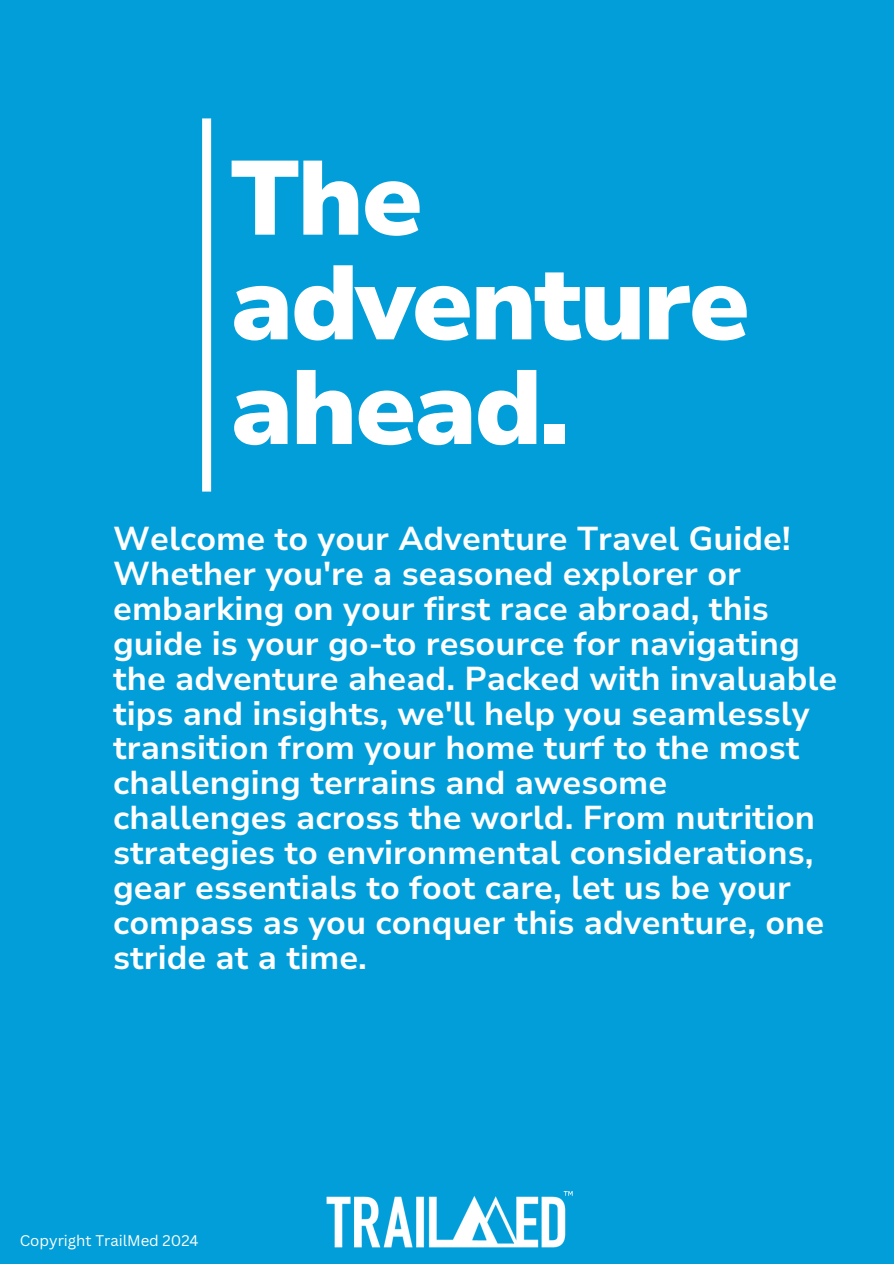
<style>
.page{position:relative;width:894px;height:1264px;background:#fff}
.page>*{position:absolute;margin:0;border:0;box-sizing:border-box;transform-origin:0 0}
.t1{font:900 105px/104.7px "Nunito Sans 10 pt";letter-spacing:-.025em;color:#fff}
.t2{font:700 33px/34.8px "Nunito Sans 10 pt";color:#fff}
.t3{font:15px "Canva Sans";color:#fff}
</style>
<div class="page">
<div style="left:0;top:0;width:893px;height:1263px;background:#029ed9"></div>
<div style="left:202px;top:118px;width:9px;height:373px;background:#fff"></div>
<img style="left:326px;top:1191px;width:247px;height:57px">
<h1 class="t1" style="left:230px;top:148px;width:521px">The adventure ahead.</h1>
<p class="t2" style="left:113px;top:522px;width:725px">Welcome to your Adventure Travel Guide!<br>Whether you're a seasoned explorer or embarking on your first race abroad, this guide is your go-to resource for navigating the adventure ahead. Packed with invaluable tips and insights, we'll help you seamlessly transition from your home turf to the most challenging terrains and awesome challenges across the world. From nutrition strategies to environmental considerations, gear essentials to foot care, let us be your compass as you conquer this adventure, one stride at a time.</p>
<p class="t3" style="left:20px;top:1229px;width:180px">Copyright TrailMed 2024</p>
</div>
